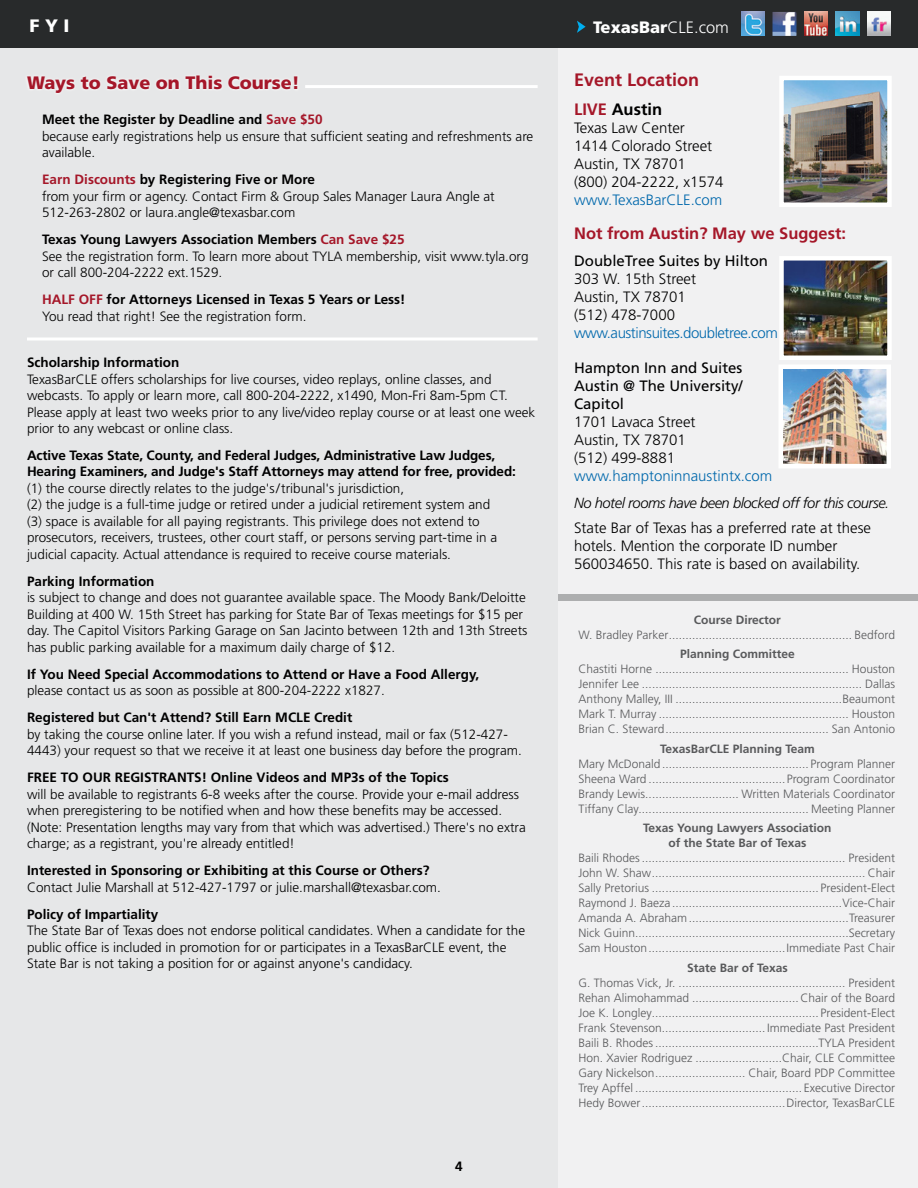
<style>
.page{position:relative;width:918px;height:1188px;background:#fff}
.page>*{position:absolute;margin:0;border:0;box-sizing:border-box;transform-origin:0 0}
.t1{font:900 18px "Frutiger LT Std";color:#a51729}
.t2{font:700 18px "Frutiger LT Std";color:#a51729}
.t3{font:900 18px "Frutiger LT Std";color:#fff}
.t4{font:700 16.5px "Frutiger LT Std";color:#a51729}
.t5{font:900 16.5px "Frutiger LT Std";color:#fff}
.t6{font:700 16.5px "Frutiger LT Std";color:#000}
.t7{font:300 15px/18px "Frutiger LT Std";color:#000}
.t8{font:15px/18px "Frutiger LT Std";color:#000;text-align:justify}
.t9{font:300 15px "Frutiger LT Std";color:#0068ac}
.t10{font:300 15px "Frutiger LT Std";letter-spacing:-.03em;color:#0068ac}
.t11{font:italic 300 14.7px "Frutiger LT Std";letter-spacing:-.03em;color:#000}
.t12{font:300 13.5px/16.5px "Frutiger LT Std";color:#000}
.t13{font:700 13.5px/16.5px "Frutiger LT Std";color:#000}
.t14{font:300 12px/15px "Frutiger LT Std";color:#58595b;text-align:justify}
.t15{font:700 12px/15px "Frutiger LT Std";color:#58595b;text-align:center}
.s1{font-weight:300}
.s2{color:#a51729}
.s3{font-weight:700}
.s4{font-weight:700;color:#a51729}
</style>
<div class="page">
<div style="left:0;top:48px;width:558px;height:1140px;background:#e6e7e8"></div>
<div style="left:558px;top:48px;width:360px;height:548px;background:#f1f1f2"></div>
<div style="left:0;top:0;width:918px;height:48px;background:#282a2b"></div>
<svg style="left:577px;top:21px;width:9px;height:12px"></svg>
<img style="left:741px;top:12px;width:24px;height:24px">
<img style="left:836px;top:12px;width:24px;height:24px">
<img style="left:867px;top:12px;width:24px;height:24px">
<img style="left:804px;top:12px;width:24px;height:24px">
<img style="left:772px;top:12px;width:24px;height:24px">
<div style="left:25px;top:73px;width:276px;height:22px;background:linear-gradient(to right,#eeeeef,#ecedee)"></div>
<hr style="left:305px;top:85px;width:233px;height:3px;background:#fff">
<hr style="left:27px;top:338px;width:511px;height:2px;background:#fff">
<img style="left:784px;top:81px;width:103px;height:121px">
<div style="left:779px;top:76px;width:113px;height:131px;border:4px solid #fff"></div>
<div style="left:558px;top:594px;width:360px;height:8px;background:#adaeaf"></div>
<div style="left:558px;top:602px;width:360px;height:586px;background:#f1f1f2"></div>
<img style="left:784px;top:261px;width:103px;height:94px">
<div style="left:779px;top:256px;width:113px;height:104px;border:4px solid #fff"></div>
<img style="left:783px;top:369px;width:103px;height:94px">
<div style="left:778px;top:364px;width:113px;height:104px;border:4px solid #fff"></div>
<h1 class="t3" style="left:30px;top:15px;width:42px">F Y I</h1>
<p class="t5" style="left:593px;top:17px;width:137px">TexasBar<span class="s1">CLE.com</span></p>
<h1 class="t1" style="left:27px;top:72px;width:274px">Ways to Save on This Course!</h1>
<h1 class="t2" style="left:574px;top:69px;width:127px">Event Location</h1>
<p class="t6" style="left:574px;top:99px;width:90px"><span class="s2">LIVE</span> Austin</p>
<p class="t7" style="left:574px;top:119px;width:151px">Texas Law Center<br>1414 Colorado Street<br>Austin, TX 78701<br>(800) 204-2222, x1574</p>
<p class="t9" style="left:574px;top:191px;width:150px">www.TexasBarCLE.com</p>
<p class="t4" style="left:574px;top:224px;width:273px">Not from Austin? May we Suggest:</p>
<p class="t8" style="left:574px;top:252px;width:195px">DoubleTree Suites by Hilton</p>
<p class="t7" style="left:574px;top:270px;width:123px">303 W. 15th Street<br>Austin, TX 78701 (512) 478-7000</p>
<p class="t10" style="left:574px;top:325px;width:205px">www.austinsuites.doubletree.com</p>
<p class="t8" style="left:574px;top:359px;width:170px">Hampton Inn and Suites Austin @ The University/ Capitol</p>
<p class="t7" style="left:574px;top:413px;width:123px">1701 Lavaca Street<br>Austin, TX 78701 (512) 499-8881</p>
<p class="t9" style="left:574px;top:467px;width:200px">www.hamptoninnaustintx.com</p>
<p class="t11" style="left:574px;top:494px;width:317px">No hotel rooms have been blocked off for this course.</p>
<p class="t7" style="left:574px;top:519px;width:298px">State Bar of Texas has a preferred rate at these hotels. Mention the corporate ID number<br>560034650. This rate is based on availability.</p>
<p class="t12" style="left:42px;top:111px;width:493px"><span class="s3">Meet the Register by Deadline and</span> <span class="s4">Save $50<br></span>because early registrations help us ensure that sufficient seating and refreshments are available.</p>
<p class="t12" style="left:42px;top:171px;width:454px"><span class="s4">Earn Discounts</span> <span class="s3">by Registering Five or More<br></span>from your firm or agency. Contact Firm &amp; Group Sales Manager Laura Angle at<br>512-263-2802 or laura.angle@texasbar.com</p>
<p class="t12" style="left:42px;top:231px;width:488px"><span class="s3">Texas Young Lawyers Association Members</span> <span class="s4">Can Save $25<br></span>See the registration form. To learn more about TYLA membership, visit www.tyla.org or call 800-204-2222 ext. 1529.</p>
<p class="t13" style="left:42px;top:291px;width:365px"><span class="s2">HALF OFF</span> for Attorneys Licensed in Texas 5 Years or Less!<br><span class="s1">You read that right! See the registration form.</span></p>
<p class="t13" style="left:27px;top:354px;width:154px">Scholarship Information</p>
<p class="t12" style="left:27px;top:371px;width:510px">TexasBarCLE offers scholarships for live courses, video replays, online classes, and webcasts. To apply or learn more, call 800-204-2222, x1490, Mon-Fri 8am-5pm CT.<br>Please apply at least two weeks prior to any live/video replay course or at least one week prior to any webcast or online class.</p>
<p class="t13" style="left:27px;top:447px;width:490px">Active Texas State, County, and Federal Judges, Administrative Law Judges,<br>Hearing Examiners, and Judge's Staff Attorneys may attend for free, provided:</p>
<p class="t12" style="left:27px;top:480px;width:472px">(1) the course directly relates to the judge's/tribunal's jurisdiction,<br>(2) the judge is a full-time judge or retired under a judicial retirement system and (3) space is available for all paying registrants. This privilege does not extend to prosecutors, receivers, trustees, other court staff, or persons serving part-time in a judicial capacity. Actual attendance is required to receive course materials.</p>
<p class="t13" style="left:27px;top:573px;width:129px">Parking Information</p>
<p class="t12" style="left:27px;top:590px;width:502px">is subject to change and does not guarantee available space. The Moody Bank/Deloitte Building at 400 W. 15th Street has parking for State Bar of Texas meetings for $15 per day. The Capitol Visitors Parking Garage on San Jacinto between 12th and 13th Streets has public parking available for a maximum daily charge of $12.</p>
<p class="t13" style="left:27px;top:666px;width:454px">If You Need Special Accommodations to Attend or Have a Food Allergy,</p>
<p class="t12" style="left:27px;top:683px;width:359px">please contact us as soon as possible at 800-204-2222 x1827.</p>
<p class="t13" style="left:27px;top:710px;width:327px">Registered but Can't Attend? Still Earn MCLE Credit</p>
<p class="t12" style="left:27px;top:726px;width:496px">by taking the course online later. If you wish a refund instead, mail or fax (512-427-<br>4443) your request so that we receive it at least one business day before the program.</p>
<p class="t13" style="left:27px;top:770px;width:423px">FREE TO OUR REGISTRANTS! Online Videos and MP3s of the Topics</p>
<p class="t12" style="left:27px;top:786px;width:500px">will be available to registrants 6-8 weeks after the course. Provide your e-mail address when preregistering to be notified when and how these benefits may be accessed. (Note: Presentation lengths may vary from that which was advertised.) There's no extra charge; as a registrant, you're already entitled!</p>
<p class="t13" style="left:27px;top:863px;width:404px">Interested in Sponsoring or Exhibiting at this Course or Others?</p>
<p class="t12" style="left:27px;top:879px;width:415px">Contact Julie Marshall at 512-427-1797 or julie.marshall@texasbar.com.</p>
<p class="t13" style="left:27px;top:906px;width:133px">Policy of Impartiality</p>
<p class="t12" style="left:27px;top:923px;width:500px">The State Bar of Texas does not endorse political candidates. When a candidate for the public office is included in promotion for or participates in a TexasBarCLE event, the<br>State Bar is not taking a position for or against anyone's candidacy.</p>
<p class="t15" style="left:694px;top:612px;width:89px">Course Director</p>
<p class="t14" style="left:579px;top:627px;width:318px">W. Bradley Parker....................................................... Bedford</p>
<p class="t15" style="left:680px;top:646px;width:116px">Planning Committee</p>
<p class="t14" style="left:579px;top:662px;width:318px">Chastiti Horne .......................................................... Houston Jennifer Lee .................................................................. Dallas Anthony Malley, III ..................................................Beaumont Mark T. Murray ......................................................... Houston Brian C. Steward................................................. San Antonio</p>
<p class="t15" style="left:660px;top:741px;width:156px">TexasBarCLE Planning Team</p>
<p class="t14" style="left:579px;top:756px;width:318px">Mary McDonald............................................ Program Planner Sheena Ward .........................................Program Coordinator Brandy Lewis............................ Written Materials Coordinator Tiffany Clay................................................... Meeting Planner</p>
<p class="t15" style="left:643px;top:820px;width:190px">Texas Young Lawyers Association of the State Bar of Texas</p>
<p class="t14" style="left:579px;top:851px;width:318px">Baili Rhodes ............................................................. President John W. Shaw................................................................ Chair Sally Pretorius .................................................. President-Elect Raymond J. Baeza...................................................Vice-Chair Amanda A. Abraham................................................Treasurer Nick Guinn................................................................Secretary Sam Houston.........................................Immediate Past Chair</p>
<p class="t15" style="left:687px;top:960px;width:102px">State Bar of Texas</p>
<p class="t14" style="left:579px;top:975px;width:318px">G. Thomas Vick, Jr. .................................................. President Rehan Alimohammad ................................Chair of the Board Joe K. Longley.................................................. President-Elect Frank Stevenson............................... Immediate Past President Baili B. Rhodes .................................................TYLA President Hon. Xavier Rodriguez ..........................Chair, CLE Committee Gary Nickelson........................... Chair, Board PDP Committee Trey Apffel .................................................. Executive Director Hedy Bower...........................................Director, TexasBarCLE</p>
<p class="t13" style="left:455px;top:1158px;width:9px">4</p>
</div>
